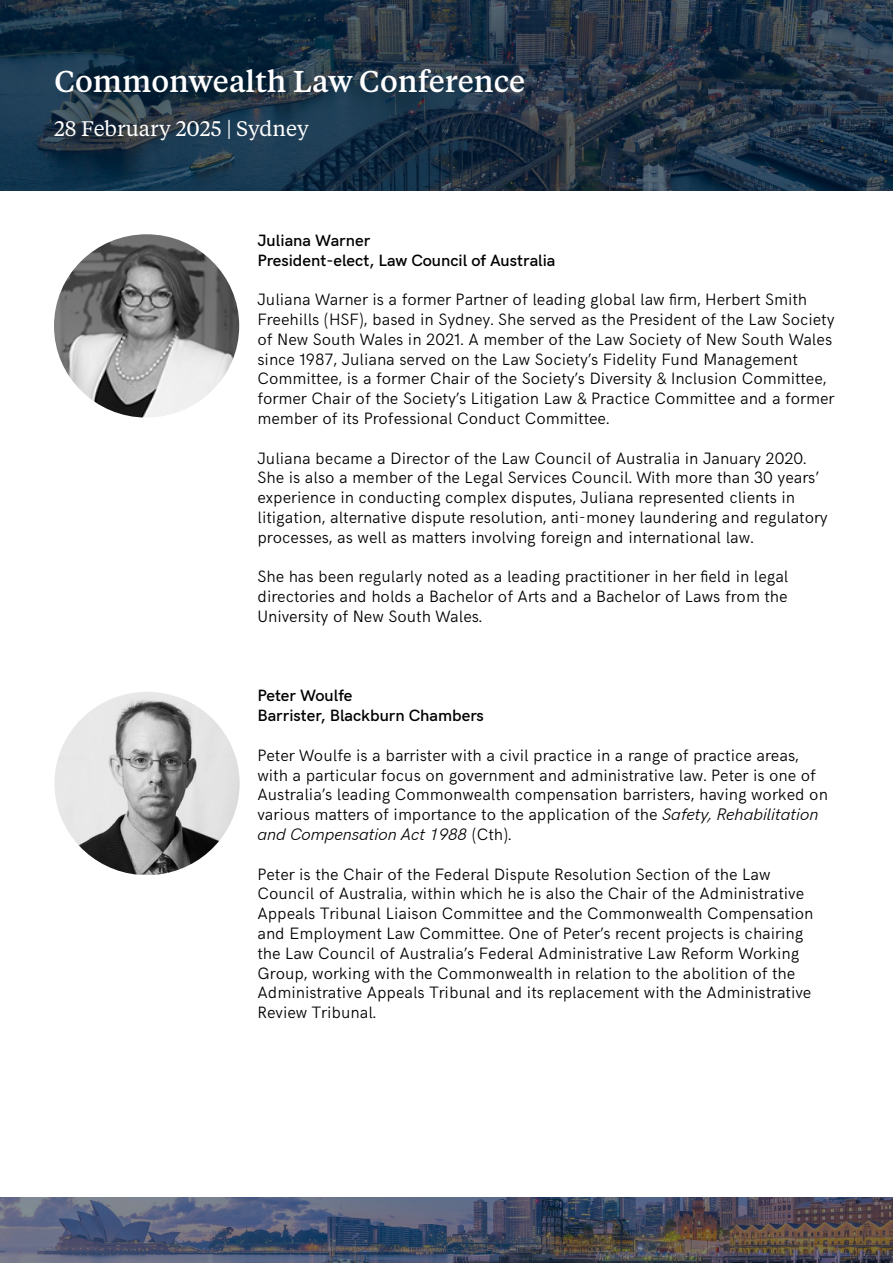
<style>
.page{position:relative;width:893px;height:1263px;background:#fff}
.page>*{position:absolute;margin:0;border:0;box-sizing:border-box;transform-origin:0 0}
.t1{font:500 30px "Tiempos Text";color:#fff}
.t2{font:21px "Tiempos Text";color:#fff}
.t3{font:300 16.5px/19.8px "HK Grotesk";color:#000}
.t4{font:600 16.5px/19.8px "HK Grotesk";color:#000}
.s1{font-weight:400;font-style:italic}
</style>
<div class="page">
<svg style="left:0;top:0;width:893px;height:191px;background:#1e3245"></svg>
<img style="left:0;top:1197px;width:893px;height:66px">
<img style="left:54px;top:692px;width:186px;height:183px">
<img style="left:54px;top:234px;width:185px;height:184px">
<h1 class="t1" style="left:54px;top:61px;width:472px">Commonwealth Law Conference</h1>
<p class="t2" style="left:54px;top:114px;width:256px">28 February 2025 | Sydney</p>
<p class="t4" style="left:257px;top:229px;width:300px">Juliana Warner<br>President-elect, Law Council of Australia</p>
<p class="t3" style="left:257px;top:288px;width:579px">Juliana Warner is a former Partner of leading global law firm, Herbert Smith Freehills (HSF), based in Sydney. She served as the President of the Law Society of New South Wales in 2021. A member of the Law Society of New South Wales since 1987, Juliana served on the Law Society’s Fidelity Fund Management Committee, is a former Chair of the Society’s Diversity &amp; Inclusion Committee, former Chair of the Society’s Litigation Law &amp; Practice Committee and a former member of its Professional Conduct Committee.</p>
<p class="t3" style="left:257px;top:447px;width:572px">Juliana became a Director of the Law Council of Australia in January 2020.<br>She is also a member of the Legal Services Council. With more than 30 years’ experience in conducting complex disputes, Juliana represented clients in litigation, alternative dispute resolution, anti-money laundering and regulatory processes, as well as matters involving foreign and international law.</p>
<p class="t3" style="left:257px;top:565px;width:533px;text-align:justify">She has been regularly noted as a leading practitioner in her field in legal directories and holds a Bachelor of Arts and a Bachelor of Laws from the University of New South Wales.</p>
<p class="t4" style="left:257px;top:684px;width:228px">Peter Woulfe<br>Barrister, Blackburn Chambers</p>
<p class="t3" style="left:257px;top:744px;width:572px">Peter Woulfe is a barrister with a civil practice in a range of practice areas, with a particular focus on government and administrative law. Peter is one of Australia’s leading Commonwealth compensation barristers, having worked on various matters of importance to the application of the <span class="s1">Safety, Rehabilitation and Compensation Act 1988</span> (Cth).</p>
<p class="t3" style="left:257px;top:862px;width:557px">Peter is the Chair of the Federal Dispute Resolution Section of the Law Council of Australia, within which he is also the Chair of the Administrative Appeals Tribunal Liaison Committee and the Commonwealth Compensation and Employment Law Committee. One of Peter’s recent projects is chairing the Law Council of Australia’s Federal Administrative Law Reform Working Group, working with the Commonwealth in relation to the abolition of the Administrative Appeals Tribunal and its replacement with the Administrative Review Tribunal.</p>
</div>
